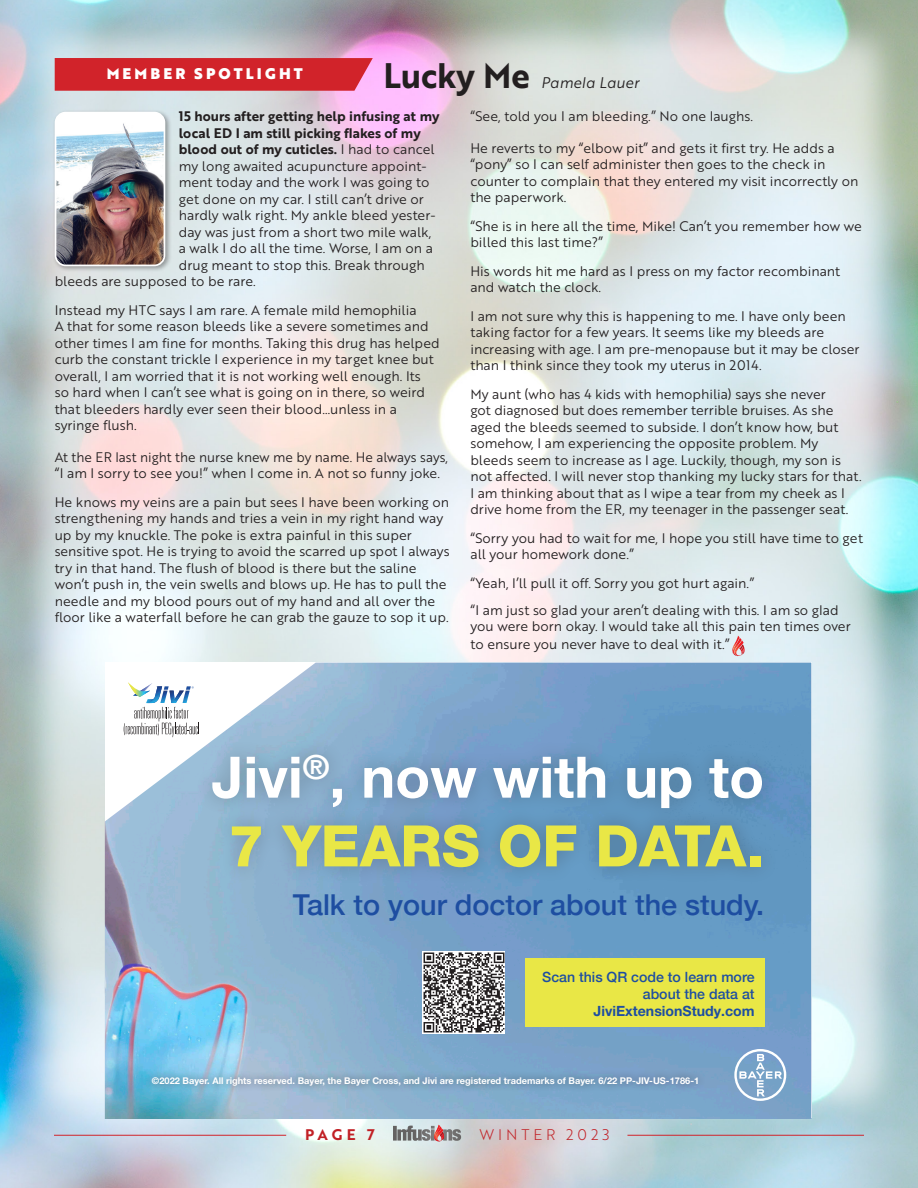
<style>
.page{position:relative;width:918px;height:1188px;background:#fff}
.page>*{position:absolute;margin:0;border:0;box-sizing:border-box;transform-origin:0 0}
.t1{font:700 57.3px/68.7px "Helvetica Neue LT Pro";color:#fff}
.Heading_1{font:34.5px "Brother 1816 Bold";letter-spacing:-.005em;color:#231f20}
.t2{font:500 28.8px "Helvetica Neue";color:#1e4ea1}
.t3{font:15px "Brother 1816 Black";letter-spacing:.21em;color:#fff}
.Heading_1-2{font:15px "Brother 1816 Book Italic";letter-spacing:.01em;color:#231f20}
.t4{font:15px "Brother 1816 Light";letter-spacing:.26em;color:#c12025}
.t5{font:15px "Brother 1816 Bold";color:#c12025}
.t6{font:500 14.1px/17px "Helvetica Neue";color:#1e4ea1;text-align:right}
.t7{font:700 14.1px "Helvetica Neue LT Pro";color:#1e4ea1}
.Heading_1-3{font:13.5px/16.5px "Brother 1816 Book";color:#231f20}
.Heading_1-4{font:13.5px "Brother 1816 Bold";color:#231f20}
.t8{font:700 9.3px "Helvetica Neue LT Pro";color:#fff}
.s1{font-family:"Brother 1816 Book"}
.s2{font-weight:800;color:#e9e746}
</style>
<div class="page">
<img style="left:0;top:0;width:918px;height:1188px">
<hr style="left:627px;top:1135px;width:237px;height:1px;background:#d1232a">
<hr style="left:54px;top:1135px;width:232px;height:1px;background:#d1232a">
<div style="left:411px;top:1105px;width:55px;height:58px;background:linear-gradient(to right,#e0eeed,#cdd0d2)"></div>
<svg style="left:393px;top:1125px;width:68px;height:16px"></svg>
<div style="left:55px;top:58px;width:318px;height:33px;background:#d1232a"></div>
<div style="left:52px;top:109px;width:120px;height:164px;background:#231f20;opacity:.4"></div>
<img style="left:56px;top:113px;width:108px;height:152px">
<div style="left:55px;top:112px;width:110px;height:154px;border:2px solid #fff;border-radius:10px"></div>
<svg style="left:731px;top:636px;width:15px;height:20px"></svg>
<img style="left:105px;top:663px;width:706px;height:455px">
<svg style="left:124px;top:682px;width:75px;height:55px"></svg>
<div style="left:194px;top:736px;width:586px;height:150px;background:#231f20;opacity:.25"></div>
<div style="left:525px;top:958px;width:239px;height:69px;background:#e9e746"></div>
<img style="left:423px;top:951px;width:82px;height:82px">
<svg style="left:734px;top:1049px;width:52px;height:52px"></svg>
<div style="left:144px;top:1069px;width:562px;height:25px;background:#231f20;opacity:.5"></div>
<p class="t3" style="left:107px;top:62px;width:198px">MEMBER SPOTLIGHT</p>
<p class="Heading_1" style="left:383px;top:49px;width:148px">Lucky Me</p>
<p class="Heading_1-2" style="left:541px;top:72px;width:99px">Pamela Lauer</p>
<p class="Heading_1-4" style="left:179px;top:106px;width:262px">15 hours after getting help infusing at my</p>
<p class="Heading_1-4" style="left:179px;top:123px;width:244px">local ED I am still picking flakes of my</p>
<p class="Heading_1-4" style="left:179px;top:139px;width:257px">blood out of my cuticles. <span class="s1">I had to cancel</span></p>
<p class="Heading_1-3" style="left:179px;top:157px;width:249px">my long awaited acupuncture appoint-</p>
<p class="Heading_1-3" style="left:179px;top:174px;width:252px">ment today and the work I was going to</p>
<p class="Heading_1-3" style="left:179px;top:190px;width:247px">get done on my car. I still can’t drive or</p>
<p class="Heading_1-3" style="left:179px;top:207px;width:258px">hardly walk right. My ankle bleed yester-</p>
<p class="Heading_1-3" style="left:179px;top:223px;width:254px">day was just from a short two mile walk,</p>
<p class="Heading_1-3" style="left:179px;top:240px;width:256px">a walk I do all the time. Worse, I am on a</p>
<p class="Heading_1-3" style="left:179px;top:256px;width:247px">drug meant to stop this. Break through</p>
<p class="Heading_1-3" style="left:55px;top:273px;width:203px">bleeds are supposed to be rare.</p>
<p class="Heading_1-3" style="left:55px;top:301px;width:387px">Instead my HTC says I am rare. A female mild hemophilia<br>A that for some reason bleeds like a severe sometimes and other times I am fine for months. Taking this drug has helped curb the constant trickle I experience in my target knee but overall, I am worried that it is not working well enough. Its<br>so hard when I can’t see what is going on in there, so weird that bleeders hardly ever seen their blood…unless in a syringe flush.</p>
<p class="Heading_1-3" style="left:55px;top:448px;width:395px">At the ER last night the nurse knew me by name. He always says, “I am I sorry to see you!” when I come in. A not so funny joke.</p>
<p class="Heading_1-3" style="left:55px;top:493px;width:396px">He knows my veins are a pain but sees I have been working on strengthening my hands and tries a vein in my right hand way up by my knuckle. The poke is extra painful in this super sensitive spot. He is trying to avoid the scarred up spot I always try in that hand. The flush of blood is there but the saline won’t push in, the vein swells and blows up. He has to pull the needle and my blood pours out of my hand and all over the floor like a waterfall before he can grab the gauze to sop it up.</p>
<p class="Heading_1-3" style="left:470px;top:108px;width:284px">“See, told you I am bleeding.” No one laughs.</p>
<p class="Heading_1-3" style="left:470px;top:139px;width:389px">He reverts to my “elbow pit” and gets it first try. He adds a “pony” so I can self administer then goes to the check in counter to complain that they entered my visit incorrectly on the paperwork.</p>
<p class="Heading_1-3" style="left:470px;top:217px;width:393px">“She is in here all the time, Mike! Can’t you remember how we billed this last time?”</p>
<p class="Heading_1-3" style="left:470px;top:262px;width:371px">His words hit me hard as I press on my factor recombinant and watch the clock.</p>
<p class="Heading_1-3" style="left:470px;top:307px;width:391px">I am not sure why this is happening to me. I have only been taking factor for a few years. It seems like my bleeds are increasing with age. I am pre-menopause but it may be closer than I think since they took my uterus in 2014.</p>
<p class="Heading_1-3" style="left:470px;top:385px;width:393px">My aunt (who has 4 kids with hemophilia) says she never<br>got diagnosed but does remember terrible bruises. As she aged the bleeds seemed to subside. I don’t know how, but somehow, I am experiencing the opposite problem. My bleeds seem to increase as I age. Luckily, though, my son is not affected. I will never stop thanking my lucky stars for that.<br>I am thinking about that as I wipe a tear from my cheek as I drive home from the ER, my teenager in the passenger seat.</p>
<p class="Heading_1-3" style="left:470px;top:529px;width:394px">“Sorry you had to wait for me, I hope you still have time to get all your homework done.”</p>
<p class="Heading_1-3" style="left:470px;top:574px;width:285px">“Yeah, I’ll pull it off. Sorry you got hurt again.”</p>
<p class="Heading_1-3" style="left:470px;top:601px;width:382px">“I am just so glad your aren’t dealing with this. I am so glad you were born okay. I would take all this pain ten times over</p>
<p class="Heading_1-3" style="left:470px;top:636px;width:261px">to ensure you never have to deal with it.”</p>
<h1 class="t1" style="left:212px;top:742px;width:554px">Jivi<sup>®</sup>, now with up to<br><span class="s2">7 YEARS OF DATA.</span></h1>
<h3 class="t2" style="left:293px;top:882px;width:473px">Talk to your doctor about the study.</h3>
<p class="t6" style="left:542px;top:968px;width:214px">Scan this QR code to learn more about the data at</p>
<p class="t7" style="left:594px;top:1002px;width:162px">JiviExtensionStudy.com</p>
<p class="t8" style="left:152px;top:1075px;width:549px">©2022 Bayer. All rights reserved. Bayer, the Bayer Cross, and Jivi are registered trademarks of Bayer. 6/22 PP-JIV-US-1786-1</p>
<p class="t5" style="left:305px;top:1123px;width:71px">PAGE 7</p>
<p class="t4" style="left:479px;top:1124px;width:132px">WINTER 2023</p>
</div>
